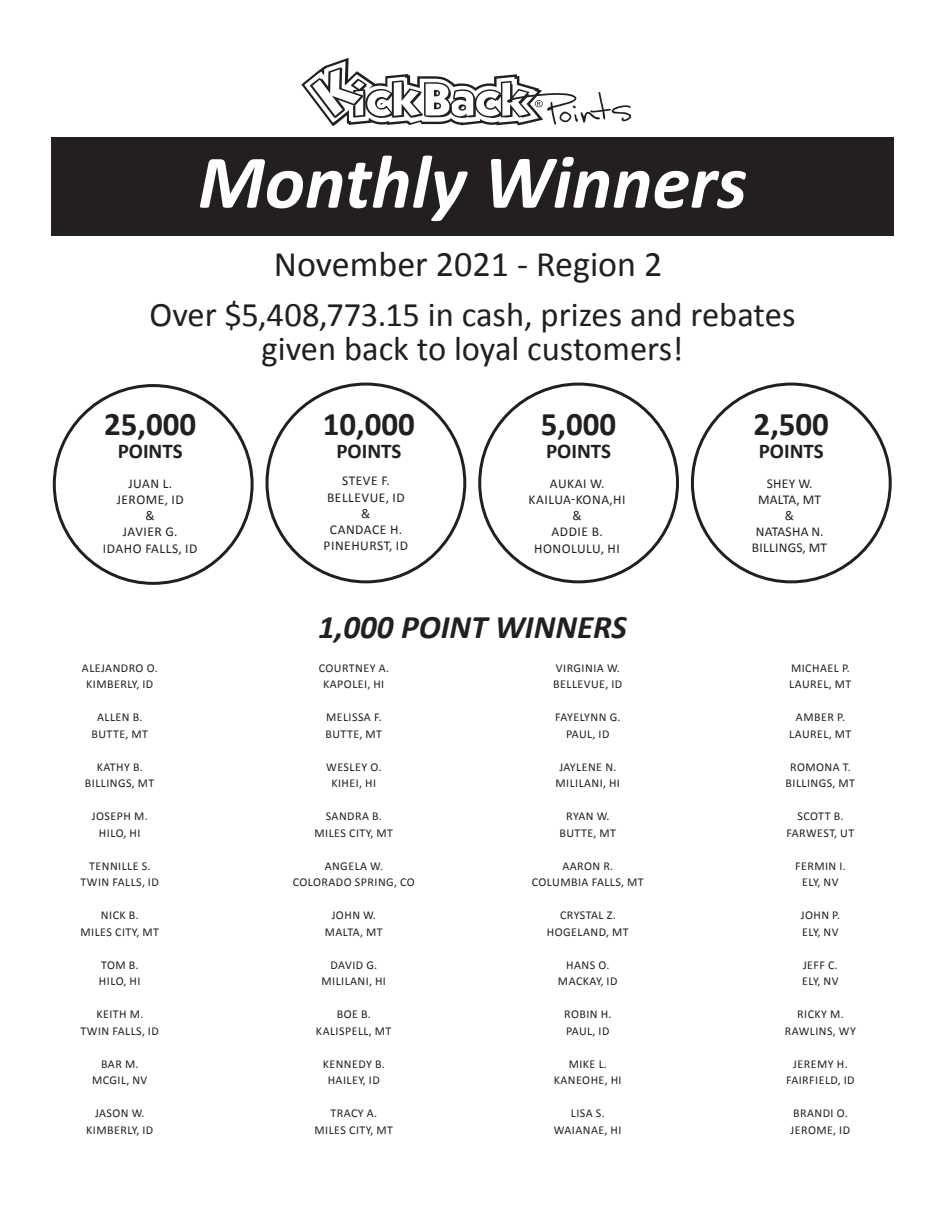
<style>
.page{position:relative;width:945px;height:1215px;background:#fff}
.page>*{position:absolute;margin:0;border:0;box-sizing:border-box;transform-origin:0 0}
.t1{font:italic 700 76.5px "Calibri";color:#fff}
.t2{font:36px "Calibri";color:#231f20}
.t3{font:34.5px "Calibri";color:#231f20}
.t4{font:700 33px "Calibri";color:#231f20}
.t5{font:italic 700 33px "Calibri";color:#231f20}
.t6{font:700 21px "Calibri";color:#231f20}
.t7{font:13.5px "Calibri";letter-spacing:.04em;color:#231f20}
.t8{font:13.5px "Calibri";letter-spacing:.02em;color:#231f20}
.t9{font:12px/16.5px "Calibri";letter-spacing:.04em;color:#231f20;text-align:center}
</style>
<div class="page">
<div style="left:51px;top:138px;width:843px;height:98px;background:#231f20"></div>
<svg style="left:301px;top:58px;width:331px;height:68px"></svg>
<p class="t1" style="left:198px;top:134px;width:551px">Monthly Winners</p>
<p class="t2" style="left:274px;top:241px;width:390px">November 2021 - Region 2</p>
<p class="t3" style="left:150px;top:293px;width:647px">Over $5,408,773.15 in cash, prizes and rebates</p>
<p class="t3" style="left:262px;top:327px;width:423px">given back to loyal customers!</p>
<p class="t4" style="left:104px;top:403px;width:94px">25,000</p>
<p class="t4" style="left:323px;top:403px;width:94px">10,000</p>
<p class="t4" style="left:541px;top:403px;width:77px">5,000</p>
<p class="t4" style="left:754px;top:403px;width:77px">2,500</p>
<p class="t6" style="left:118px;top:438px;width:67px">POINTS</p>
<p class="t6" style="left:336px;top:438px;width:67px">POINTS</p>
<p class="t6" style="left:546px;top:438px;width:67px">POINTS</p>
<p class="t6" style="left:759px;top:438px;width:67px">POINTS</p>
<p class="t7" style="left:342px;top:472px;width:49px">STEVE F.</p>
<p class="t7" style="left:327px;top:488px;width:79px">BELLEVUE, ID</p>
<p class="t7" style="left:361px;top:505px;width:11px">&amp;</p>
<p class="t7" style="left:330px;top:521px;width:74px">CANDACE H.</p>
<p class="t7" style="left:324px;top:537px;width:86px">PINEHURST, ID</p>
<p class="t7" style="left:767px;top:475px;width:47px">SHEY W.</p>
<p class="t7" style="left:758px;top:491px;width:65px">MALTA, MT</p>
<p class="t7" style="left:785px;top:507px;width:11px">&amp;</p>
<p class="t8" style="left:756px;top:523px;width:69px">NATASHA N.</p>
<p class="t8" style="left:752px;top:539px;width:77px">BILLINGS, MT</p>
<p class="t7" style="left:550px;top:475px;width:56px">AUKAI W.</p>
<p class="t7" style="left:529px;top:491px;width:98px">KAILUA-KONA,HI</p>
<p class="t7" style="left:572px;top:507px;width:11px">&amp;</p>
<p class="t7" style="left:552px;top:523px;width:53px">ADDIE B.</p>
<p class="t7" style="left:534px;top:540px;width:87px">HONOLULU, HI</p>
<p class="t7" style="left:128px;top:475px;width:45px">JUAN L.</p>
<p class="t7" style="left:117px;top:491px;width:68px">JEROME, ID</p>
<p class="t7" style="left:146px;top:507px;width:11px">&amp;</p>
<p class="t7" style="left:123px;top:523px;width:56px">JAVIER G.</p>
<p class="t7" style="left:103px;top:540px;width:96px">IDAHO FALLS, ID</p>
<p class="t9" style="left:82px;top:660px;width:77px">ALEJANDRO O.<br>KIMBERLY, ID</p>
<p class="t9" style="left:91px;top:709px;width:58px">ALLEN B.<br>BUTTE, MT</p>
<p class="t9" style="left:85px;top:759px;width:71px">KATHY B.<br>BILLINGS, MT</p>
<p class="t9" style="left:92px;top:808px;width:57px">JOSEPH M.<br>HILO, HI</p>
<p class="t9" style="left:81px;top:858px;width:80px">TENNILLE S.<br>TWIN FALLS, ID</p>
<p class="t9" style="left:81px;top:907px;width:80px">NICK B.<br>MILES CITY, MT</p>
<p class="t9" style="left:99px;top:957px;width:43px;text-align:left">TOM B.<br>HILO, HI</p>
<p class="t9" style="left:81px;top:1006px;width:80px">KEITH M.<br>TWIN FALLS, ID</p>
<p class="t9" style="left:92px;top:1056px;width:57px">BAR M.<br>MCGIL, NV</p>
<p class="t9" style="left:86px;top:1105px;width:69px">JASON W.<br>KIMBERLY, ID</p>
<p class="t5" style="left:318px;top:606px;width:310px">1,000 POINT WINNERS</p>
<p class="t9" style="left:319px;top:660px;width:72px">COURTNEY A.<br>KAPOLEI, HI</p>
<p class="t9" style="left:325px;top:709px;width:58px;text-align:left">MELISSA F.<br>BUTTE, MT</p>
<p class="t9" style="left:326px;top:759px;width:57px">WESLEY O.<br>KIHEI, HI</p>
<p class="t9" style="left:315px;top:808px;width:80px">SANDRA B.<br>MILES CITY, MT</p>
<p class="t9" style="left:293px;top:858px;width:124px">ANGELA W.<br>COLORADO SPRING, CO</p>
<p class="t9" style="left:325px;top:907px;width:59px">JOHN W.<br>MALTA, MT</p>
<p class="t9" style="left:321px;top:957px;width:66px">DAVID G.<br>MILILANI, HI</p>
<p class="t9" style="left:316px;top:1006px;width:77px">BOE B.<br>KALISPELL, MT</p>
<p class="t9" style="left:323px;top:1056px;width:64px">KENNEDY B.<br>HAILEY, ID</p>
<p class="t9" style="left:315px;top:1105px;width:80px">TRACY A.<br>MILES CITY, MT</p>
<p class="t9" style="left:553px;top:660px;width:71px;text-align:left">VIRGINIA W.<br>BELLEVUE, ID</p>
<p class="t9" style="left:555px;top:709px;width:67px">FAYELYNN G.<br>PAUL, ID</p>
<p class="t9" style="left:555px;top:759px;width:66px">JAYLENE N.<br>MILILANI, HI</p>
<p class="t9" style="left:559px;top:808px;width:58px">RYAN W.<br>BUTTE, MT</p>
<p class="t9" style="left:532px;top:858px;width:113px">AARON R.<br>COLUMBIA FALLS, MT</p>
<p class="t9" style="left:547px;top:907px;width:83px">CRYSTAL Z.<br>HOGELAND, MT</p>
<p class="t9" style="left:558px;top:957px;width:61px">HANS O.<br>MACKAY, ID</p>
<p class="t9" style="left:564px;top:1006px;width:49px;text-align:left">ROBIN H.<br>PAUL, ID</p>
<p class="t9" style="left:554px;top:1056px;width:69px">MIKE L.<br>KANEOHE, HI</p>
<p class="t9" style="left:554px;top:1105px;width:69px">LISA S.<br>WAIANAE, HI</p>
<p class="t9" style="left:791px;top:660px;width:60px">MICHAEL P.</p>
<p class="t9" style="left:789px;top:676px;width:64px">LAUREL, MT</p>
<p class="t9" style="left:796px;top:709px;width:51px">AMBER P.</p>
<p class="t9" style="left:789px;top:726px;width:64px">LAUREL, MT</p>
<p class="t9" style="left:790px;top:759px;width:62px">ROMONA T.</p>
<p class="t9" style="left:786px;top:775px;width:71px">BILLINGS, MT</p>
<p class="t9" style="left:797px;top:808px;width:48px">SCOTT B.</p>
<p class="t9" style="left:787px;top:825px;width:69px">FARWEST, UT</p>
<p class="t9" style="left:795px;top:858px;width:52px">FERMIN I.</p>
<p class="t9" style="left:802px;top:874px;width:38px">ELY, NV</p>
<p class="t9" style="left:801px;top:907px;width:41px">JOHN P.</p>
<p class="t9" style="left:802px;top:924px;width:38px">ELY, NV</p>
<p class="t9" style="left:803px;top:957px;width:36px">JEFF C.</p>
<p class="t9" style="left:802px;top:973px;width:38px">ELY, NV</p>
<p class="t9" style="left:797px;top:1006px;width:48px">RICKY M.</p>
<p class="t9" style="left:785px;top:1023px;width:72px">RAWLINS, WY</p>
<p class="t9" style="left:793px;top:1056px;width:56px">JEREMY H.</p>
<p class="t9" style="left:786px;top:1072px;width:70px">FAIRFIELD, ID</p>
<p class="t9" style="left:793px;top:1105px;width:56px">BRANDI O.</p>
<p class="t9" style="left:791px;top:1122px;width:61px">JEROME, ID</p>
</div>
